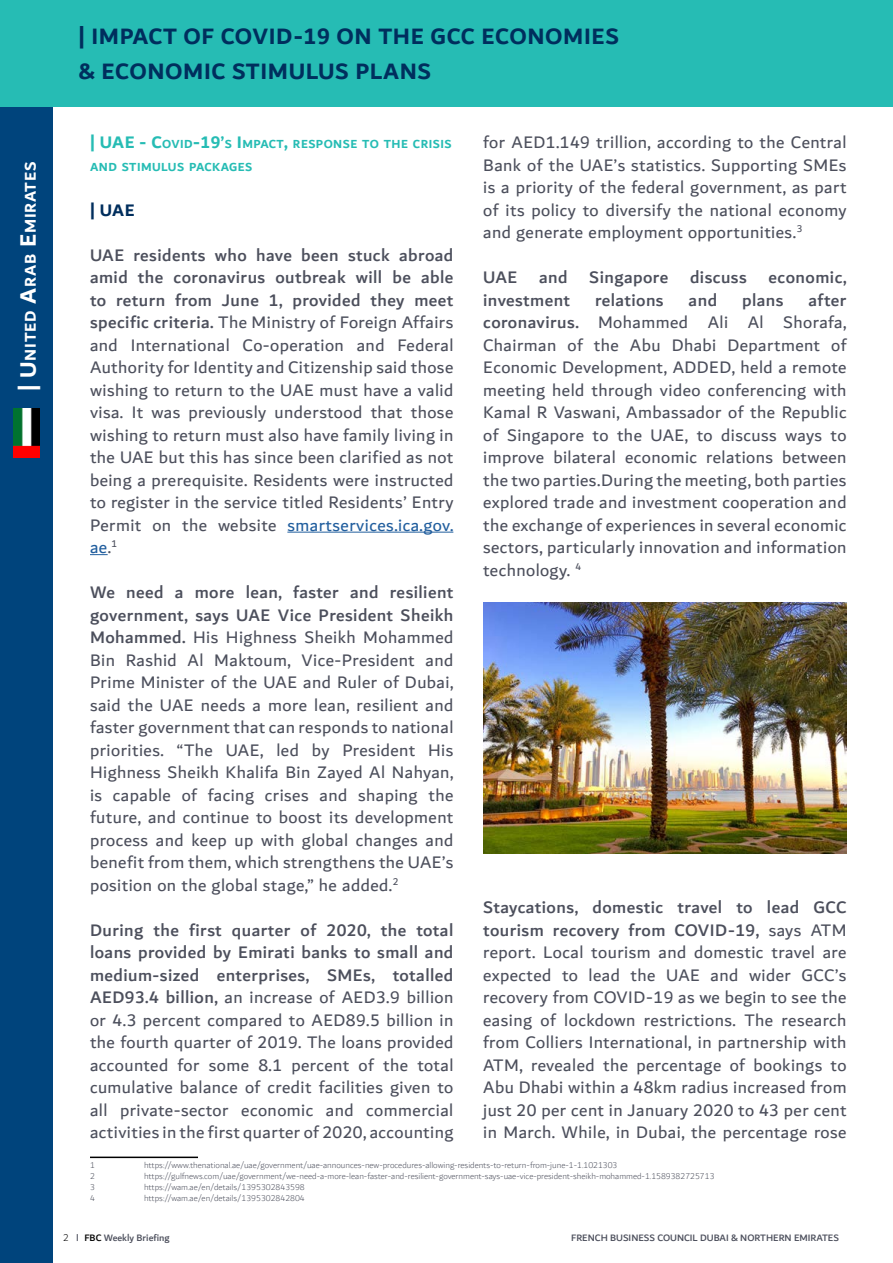
<style>
.page{position:relative;width:893px;height:1263px;background:#fff}
.page>*{position:absolute;margin:0;border:0;box-sizing:border-box;transform-origin:0 0}
.t1{font:700 24px/34.5px "Dubai";letter-spacing:.025em;color:#002e5d}
.t2{font:18px/22.5px "Dubai";letter-spacing:.025em;color:#4c4f5c;text-align:justify}
.t3{font:500 18px/22.5px "Dubai";letter-spacing:.025em;color:#4c4f5c}
.t4{font:700 18px "Dubai";color:#26bcb4}
.t5{font:700 18px "Dubai";color:#002e5d}
.t6{font:700 16.8px "Dubai";color:#fff}
.t7{font:700 12.6px "Dubai";letter-spacing:.005em;color:#26bcb4}
.t8{font:300 10.5px "Dubai";color:#000}
.t9{font:500 10.05px "Dubai";color:#4c4f5c}
.t10{font:300 9px "Dubai";color:#4c4f5c}
.s1{font-size:24px}
.s2{font-size:12.6px}
.s3{font-size:18px}
.s4{font-weight:500}
.s5{color:#215e9e}
.s6{color:#000}
</style>
<div class="page">
<div style="left:0;top:0;width:53px;height:1263px;background:#00447c"></div>
<hr style="left:287px;top:532px;width:166px;height:1px;background:#215e9e">
<svg style="left:90px;top:554px;width:18px;height:1px"></svg>
<hr style="left:90px;top:1156px;width:108px;height:2px;background:#000">
<div style="left:0;top:0;width:893px;height:106px;background:#26bcb4"></div>
<img style="left:14px;top:408px;width:25px;height:50px">
<img style="left:483px;top:602px;width:363px;height:251px">
<p class="t6" style="left:20px;top:391px;width:230px;rotate:-90deg"><span class="s1">| U</span>NITED <span class="s1">A</span>RAB <span class="s1">E</span>MIRATES</p>
<h1 class="t1" style="left:78px;top:19px;width:542px">| IMPACT OF COVID-19 ON THE GCC ECONOMIES &amp; ECONOMIC STIMULUS PLANS</h1>
<p class="t4" style="left:90px;top:131px;width:81px">| UAE - C<span class="s2">OVID</span></p>
<p class="t7" style="left:193px;top:137px;width:109px"><span class="s3">-19’</span>S <span class="s3">I</span>MPACT<span class="s3">,</span> RESPONSE</p>
<p class="t7" style="left:362px;top:137px;width:31px">TO THE</p>
<p class="t7" style="left:413px;top:137px;width:8px">CRISIS</p>
<p class="t7" style="left:90px;top:159px;width:41px">AND STIMULUS</p>
<p class="t7" style="left:189px;top:159px;width:49px">PACKAGES</p>
<p class="t5" style="left:90px;top:199px;width:46px">| UAE</p>
<p class="t2" style="left:90px;top:243px;width:365px"><span class="s4">UAE residents who have been stuck abroad amid the coronavirus outbreak will be able to return from June 1, provided they meet specific criteria.</span> The Ministry of Foreign Affairs and International Co-operation and Federal Authority for Identity and Citizenship said those wishing to return to the UAE must have a valid visa. It was previously understood that those wishing to return must also have family living in the UAE but this has since been clarified as not being a prerequisite. Residents were instructed to register in the service titled Residents’ Entry Permit on the website <span class="s5">smartservices.ica.gov. ae</span>.<sup>1</sup></p>
<p class="t2" style="left:90px;top:581px;width:365px"><span class="s4">We need a more lean, faster and resilient government, says UAE Vice President Sheikh Mohammed.</span> His Highness Sheikh Mohammed Bin Rashid Al Maktoum, Vice-President and Prime Minister of the UAE and Ruler of Dubai, said the UAE needs a more lean, resilient and faster government that can responds to national priorities. “The UAE, led by President His Highness Sheikh Khalifa Bin Zayed Al Nahyan, is capable of facing crises and shaping the future, and continue to boost its development process and keep up with global changes and benefit from them, which strengthens the UAE’s position on the global stage,” he added.<sup>2</sup></p>
<p class="t2" style="left:90px;top:918px;width:365px"><span class="s4">During the first quarter of 2020, the total loans provided by Emirati banks to small and medium-sized enterprises, SMEs, totalled AED93.4 billion,</span> an increase of AED3.9 billion or 4.3 percent compared to AED89.5 billion in the fourth quarter of 2019. The loans provided accounted for some 8.1 percent of the total cumulative balance of credit facilities given to all private-sector economic and commercial activities in the first quarter of 2020, accounting</p>
<p class="t10" style="left:90px;top:1158px;width:6px">1</p>
<p class="t10" style="left:144px;top:1158px;width:475px">https://www.thenational.ae/uae/government/uae-announces-new-procedures-allowing-residents-to-return-from-june-1-1.1021303</p>
<p class="t10" style="left:90px;top:1169px;width:6px">2</p>
<p class="t10" style="left:144px;top:1169px;width:572px">https://gulfnews.com/uae/government/we-need-a-more-lean-faster-and-resilient-government-says-uae-vice-president-sheikh-mohammed-1.1589382725713</p>
<p class="t10" style="left:90px;top:1180px;width:6px">3</p>
<p class="t10" style="left:144px;top:1180px;width:162px">https://wam.ae/en/details/1395302843598</p>
<p class="t10" style="left:90px;top:1191px;width:6px">4</p>
<p class="t10" style="left:144px;top:1191px;width:162px">https://wam.ae/en/details/1395302842804</p>
<p class="t2" style="left:483px;top:131px;width:365px">for AED1.149 trillion, according to the Central Bank of the UAE’s statistics. Supporting SMEs is a priority of the federal government, as part of its policy to diversify the national economy and generate employment opportunities.<sup>3</sup></p>
<p class="t3" style="left:483px;top:266px;width:365px">UAE and Singapore discuss economic, investment</p>
<p class="t3" style="left:595px;top:288px;width:70px">relations</p>
<p class="t3" style="left:689px;top:288px;width:30px">and</p>
<p class="t3" style="left:742px;top:288px;width:43px">plans</p>
<p class="t2" style="left:483px;top:288px;width:365px;text-indent:325px"><span class="s4">after coronavirus.</span> Mohammed Ali Al Shorafa, Chairman of the Abu Dhabi Department of Economic Development, ADDED, held a remote meeting held through video conferencing with Kamal R Vaswani, Ambassador of the Republic of Singapore to the UAE, to discuss ways to improve bilateral economic relations between the two parties.During the meeting, both parties explored trade and investment cooperation and the exchange of experiences in several economic sectors, particularly innovation and information technology. <sup>4</sup></p>
<p class="t2" style="left:483px;top:896px;width:365px"><span class="s4">Staycations, domestic travel to lead GCC tourism recovery from COVID-19,</span> says ATM report. Local tourism and domestic travel are expected to lead the UAE and wider GCC’s recovery from COVID-19 as we begin to see the easing of lockdown restrictions. The research from Colliers International, in partnership with ATM, revealed the percentage of bookings to Abu Dhabi within a 48km radius increased from just 20 per cent in January 2020 to 43 per cent in March. While, in Dubai, the percentage rose</p>
<p class="t8" style="left:63px;top:1229px;width:7px">2</p>
<p class="t9" style="left:84px;top:1231px;width:87px"><span class="s6">FBC</span> Weekly Briefing</p>
<p class="t9" style="left:571px;top:1231px;width:269px">FRENCH BUSINESS COUNCIL DUBAI &amp; NORTHERN EMIRATES</p>
</div>
